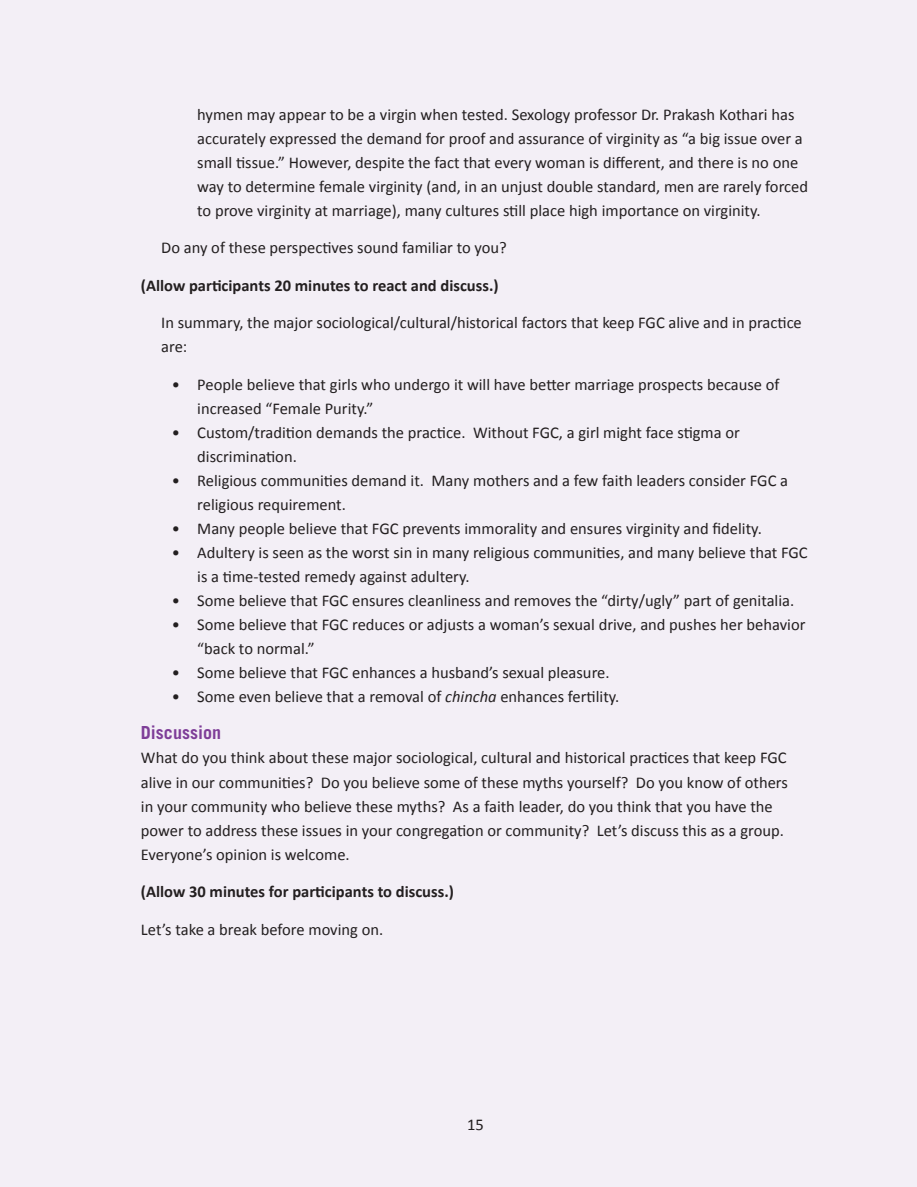
<style>
.page{position:relative;width:917px;height:1187px;background:#fff}
.page>*{position:absolute;margin:0;border:0;box-sizing:border-box;transform-origin:0 0}
.t1{font:700 18px "Trade Gothic";color:#7e3e98}
.t2{font:16.5px/24px "Calibri";color:#231f20}
.t3{font:700 16.5px "Calibri";color:#231f20}
.s1{font-style:italic}
</style>
<div class="page">
<div style="left:0;top:0;width:916px;height:1186px;background:#f3eff6"></div>
<p class="t2" style="left:197px;top:102px;width:612px">hymen may appear to be a virgin when tested. Sexology professor Dr. Prakash Kothari has accurately expressed the demand for proof and assurance of virginity as “a big issue over a small tissue.” However, despite the fact that every woman is different, and there is no one way to determine female virginity (and, in an unjust double standard, men are rarely forced to prove virginity at marriage), many cultures still place high importance on virginity.</p>
<p class="t2" style="left:161px;top:236px;width:347px">Do any of these perspectives sound familiar to you?</p>
<p class="t3" style="left:141px;top:274px;width:359px">(Allow participants 20 minutes to react and discuss.)</p>
<p class="t2" style="left:161px;top:311px;width:642px">In summary, the major sociological/cultural/historical factors that keep FGC alive and in practice are:</p>
<p class="t2" style="left:197px;top:372px;width:583px;text-indent:-25px">• People believe that girls who undergo it will have better marriage prospects because of increased “Female Purity.”</p>
<p class="t2" style="left:197px;top:420px;width:544px;text-indent:-25px">• Custom/tradition demands the practice. Without FGC, a girl might face stigma or discrimination.</p>
<p class="t2" style="left:197px;top:468px;width:592px;text-indent:-25px">• Religious communities demand it. Many mothers and a few faith leaders consider FGC a religious requirement.</p>
<p class="t2" style="left:172px;top:516px;width:591px">• Many people believe that FGC prevents immorality and ensures virginity and fidelity.</p>
<p class="t2" style="left:197px;top:540px;width:611px;text-indent:-25px">• Adultery is seen as the worst sin in many religious communities, and many believe that FGC is a time-tested remedy against adultery.</p>
<p class="t2" style="left:172px;top:588px;width:623px">• Some believe that FGC ensures cleanliness and removes the “dirty/ugly” part of genitalia.</p>
<p class="t2" style="left:197px;top:612px;width:609px;text-indent:-25px">• Some believe that FGC reduces or adjusts a woman’s sexual drive, and pushes her behavior “back to normal.”</p>
<p class="t2" style="left:172px;top:660px;width:439px">• Some believe that FGC enhances a husband’s sexual pleasure.</p>
<p class="t2" style="left:172px;top:684px;width:449px">• Some even believe that a removal of <span class="s1">chincha</span> enhances fertility.</p>
<p class="t1" style="left:141px;top:721px;width:81px">Discussion</p>
<p class="t2" style="left:141px;top:746px;width:648px">What do you think about these major sociological, cultural and historical practices that keep FGC alive in our communities? Do you believe some of these myths yourself? Do you know of others in your community who believe these myths? As a faith leader, do you think that you have the power to address these issues in your congregation or community? Let’s discuss this as a group.<br>Everyone’s opinion is welcome.</p>
<p class="t3" style="left:141px;top:880px;width:314px">(Allow 30 minutes for participants to discuss.)</p>
<p class="t2" style="left:141px;top:917px;width:244px">Let’s take a break before moving on.</p>
<p class="t2" style="left:467px;top:1112px;width:18px">15</p>
</div>
